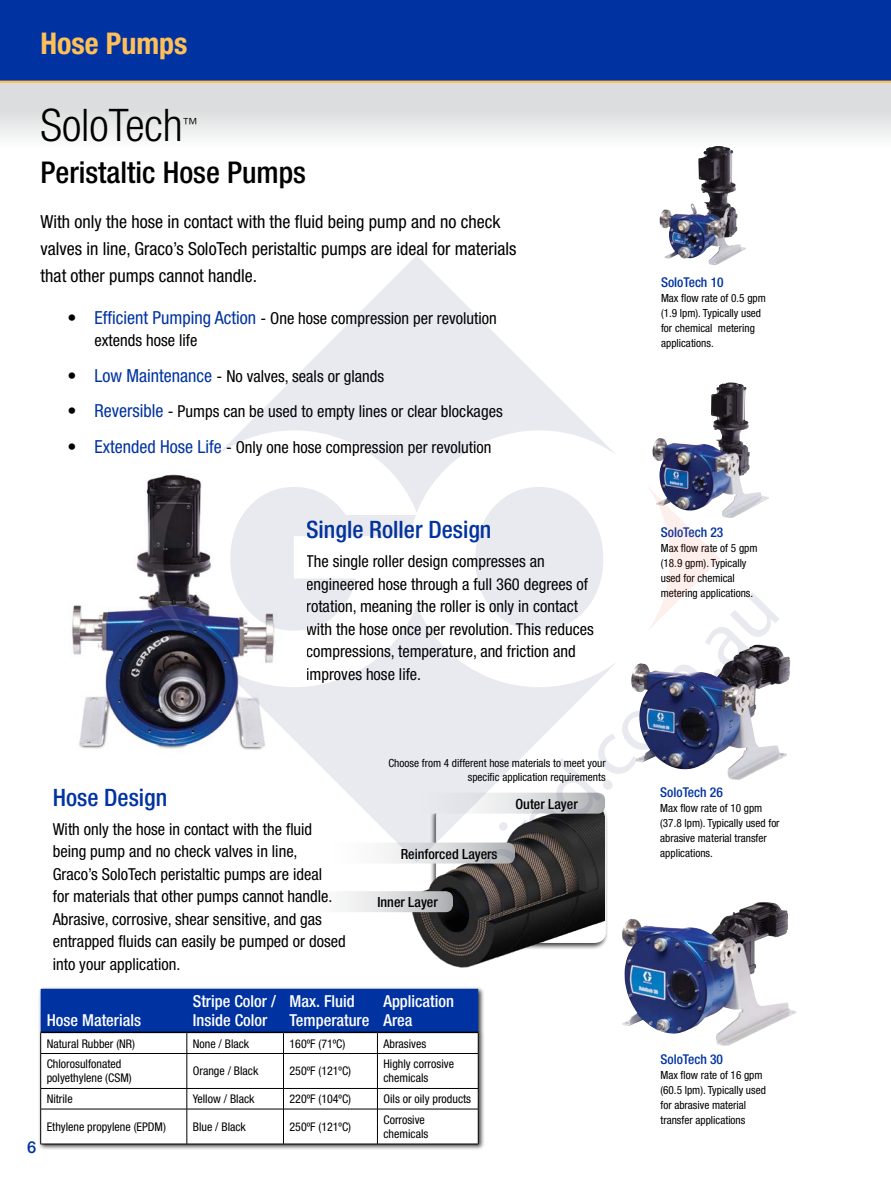
<style>
.page{position:relative;width:891px;height:1188px;background:#fff}
.page>*{position:absolute;margin:0;border:0;box-sizing:border-box;transform-origin:0 0}
.t1{font:300 condensed 45px "Helvetica Neue LT Std";color:#000}
.t2{font:500 condensed 30px "Helvetica Neue LT Std";color:#000}
.t3{font:700 condensed 30px "Helvetica Neue LT Std";color:#fec057}
.t4{font:500 condensed 24px "Helvetica Neue LT Std";color:#0033a1}
.t5{font:condensed 18px/27px "Helvetica Neue LT Std";color:#000}
.t6{font:condensed 16.5px/22.5px "Helvetica Neue LT Std";color:#000}
.t7{font:500 condensed 16.5px/19.8px "Helvetica Neue LT Std";color:#fff}
.t8{font:500 16.5px "Helvetica Neue LT Std";color:#0033a1}
.t9{font:300 condensed 15.45px "Helvetica Neue LT Std";color:#000}
.t10{font:500 condensed 14.1px "Helvetica Neue LT Std";color:#000}
.t11{font:500 condensed 13.5px "Helvetica Neue LT Std";color:#0033a1}
.t12{font:condensed 12px/14.4px "Helvetica Neue LT Std";color:#000}
.t13{font:condensed 11.25px/15px "Helvetica Neue LT Std";color:#000}
.s1{font-size:18px}
.s2{font-size:18px;color:#0033a1}
</style>
<div class="page">
<div style="left:0;top:0;width:891px;height:81px;background:#0033a1"></div>
<div style="left:0;top:83px;width:891px;height:64px;background:linear-gradient(to bottom,#d3d5d6,#f6f7f7)"></div>
<hr style="left:0;top:81px;width:891px;height:2px;background:#fec057">
<img style="left:419px;top:933px;width:186px;height:35px">
<div style="left:38px;top:986px;width:447px;height:165px;background:#000;opacity:.75"></div>
<svg style="left:41px;top:1054px;width:437px;height:90px"></svg>
<svg style="left:40px;top:989px;width:439px;height:64px"></svg>
<hr style="left:40px;top:1053px;width:147px;height:1px;background:#000">
<hr style="left:40px;top:1054px;width:1px;height:34px;background:#000">
<hr style="left:187px;top:1053px;width:97px;height:1px;background:#000">
<hr style="left:187px;top:1054px;width:1px;height:34px;background:#000">
<hr style="left:284px;top:1053px;width:93px;height:1px;background:#000">
<hr style="left:283px;top:1054px;width:1px;height:34px;background:#000">
<hr style="left:377px;top:1053px;width:101px;height:1px;background:#000">
<hr style="left:377px;top:1054px;width:1px;height:34px;background:#000">
<hr style="left:478px;top:1054px;width:1px;height:34px;background:#000">
<hr style="left:40px;top:1088px;width:147px;height:1px;background:#000">
<svg style="left:40px;top:1089px;width:1px;height:20px"></svg>
<hr style="left:187px;top:1088px;width:97px;height:1px;background:#000">
<svg style="left:187px;top:1089px;width:1px;height:20px"></svg>
<hr style="left:284px;top:1088px;width:93px;height:1px;background:#000">
<svg style="left:283px;top:1089px;width:1px;height:20px"></svg>
<hr style="left:377px;top:1088px;width:101px;height:1px;background:#000">
<svg style="left:377px;top:1089px;width:1px;height:20px"></svg>
<svg style="left:478px;top:1089px;width:1px;height:20px"></svg>
<hr style="left:40px;top:1109px;width:147px;height:1px;background:#000">
<hr style="left:40px;top:1109px;width:1px;height:35px;background:#000">
<hr style="left:187px;top:1109px;width:97px;height:1px;background:#000">
<hr style="left:187px;top:1109px;width:1px;height:35px;background:#000">
<hr style="left:284px;top:1109px;width:93px;height:1px;background:#000">
<hr style="left:283px;top:1109px;width:1px;height:35px;background:#000">
<hr style="left:377px;top:1109px;width:101px;height:1px;background:#000">
<hr style="left:377px;top:1109px;width:1px;height:35px;background:#000">
<hr style="left:478px;top:1109px;width:1px;height:35px;background:#000">
<hr style="left:40px;top:1144px;width:147px;height:1px;background:#000">
<hr style="left:187px;top:1144px;width:97px;height:1px;background:#000">
<hr style="left:284px;top:1144px;width:93px;height:1px;background:#000">
<hr style="left:377px;top:1144px;width:101px;height:1px;background:#000">
<hr style="left:40px;top:1032px;width:147px;height:1px;background:#000">
<hr style="left:187px;top:1032px;width:97px;height:1px;background:#000">
<hr style="left:284px;top:1032px;width:93px;height:1px;background:#000">
<hr style="left:377px;top:1032px;width:101px;height:1px;background:#000">
<img style="left:780px;top:650px;width:8px;height:109px">
<img style="left:622px;top:908px;width:175px;height:138px">
<img style="left:660px;top:146px;width:58px;height:102px">
<img style="left:652px;top:383px;width:98px;height:102px">
<img style="left:72px;top:474px;width:143px;height:275px">
<svg style="left:217px;top:255px;width:398px;height:230px"></svg>
<svg style="left:215px;top:616px;width:15px;height:115px;background:#324474"></svg>
<svg style="left:111px;top:484px;width:77px;height:150px"></svg>
<svg style="left:230px;top:485px;width:550px;height:448px"></svg>
<h2 class="t3" style="left:40px;top:26px;width:149px">Hose Pumps</h2>
<h1 class="t1" style="left:40px;top:99px;width:144px">SoloTech</h1>
<p class="t9" style="left:183px;top:115px;width:17px">™</p>
<h2 class="t2" style="left:40px;top:155px;width:267px">Peristaltic Hose Pumps</h2>
<p class="t5" style="left:40px;top:208px;width:478px">With only the hose in contact with the fluid being pump and no check valves in line, Graco’s SoloTech peristaltic pumps are ideal for materials that other pumps cannot handle.</p>
<p class="t6" style="left:94px;top:307px;width:404px;text-indent:-27px"><span class="s1">•</span> <span class="s2">Efficient Pumping Action</span> - One hose compression per revolution extends hose life</p>
<p class="t6" style="left:68px;top:364px;width:318px"><span class="s1">•</span> <span class="s2">Low Maintenance</span> - No valves, seals or glands</p>
<p class="t6" style="left:68px;top:400px;width:437px"><span class="s1">•</span> <span class="s2">Reversible</span> - Pumps can be used to empty lines or clear blockages</p>
<p class="t6" style="left:68px;top:435px;width:425px"><span class="s1">•</span> <span class="s2">Extended Hose Life</span> - Only one hose compression per revolution</p>
<h3 class="t4" style="left:306px;top:515px;width:187px">Single Roller Design</h3>
<p class="t6" style="left:306px;top:550px;width:289px">The single roller design compresses an engineered hose through a full 360 degrees of rotation, meaning the roller is only in contact with the hose once per revolution. This reduces compressions, temperature, and friction and improves hose life.</p>
<h3 class="t4" style="left:53px;top:783px;width:116px">Hose Design</h3>
<p class="t6" style="left:53px;top:818px;width:294px">With only the hose in contact with the fluid being pump and no check valves in line, Graco’s SoloTech peristaltic pumps are ideal<br>for materials that other pumps cannot handle.<br>Abrasive, corrosive, shear sensitive, and gas entrapped fluids can easily be pumped or dosed into your application.</p>
<p class="t13" style="left:388px;top:756px;width:219px;line-height:14.1px;text-align:right">Choose from 4 different hose materials to meet your specific application requirements</p>
<p class="t10" style="left:401px;top:846px;width:98px">Reinforced Layers</p>
<p class="t10" style="left:377px;top:894px;width:62px">Inner Layer</p>
<p class="t10" style="left:516px;top:796px;width:64px">Outer Layer</p>
<p class="t7" style="left:47px;top:1010px;width:96px">Hose Materials</p>
<p class="t7" style="left:193px;top:991px;width:85px">Stripe Color /<br>Inside Color</p>
<p class="t7" style="left:290px;top:991px;width:81px">Max. Fluid<br>Temperature</p>
<p class="t7" style="left:383px;top:991px;width:72px">Application<br>Area</p>
<p class="t8" style="left:27px;top:1137px;width:11px">6</p>
<p class="t12" style="left:47px;top:1036px;width:90px">Natural Rubber (NR)</p>
<p class="t12" style="left:193px;top:1036px;width:58px">None / Black</p>
<p class="t12" style="left:289px;top:1036px;width:57px">160ºF (71ºC)</p>
<p class="t12" style="left:383px;top:1036px;width:44px">Abrasives</p>
<p class="t12" style="left:47px;top:1057px;width:87px">Chlorosulfonated polyethylene (CSM)</p>
<p class="t12" style="left:193px;top:1064px;width:67px">Orange / Black</p>
<p class="t12" style="left:289px;top:1064px;width:63px">250ºF (121ºC)</p>
<p class="t12" style="left:383px;top:1057px;width:72px">Highly corrosive chemicals</p>
<p class="t12" style="left:47px;top:1092px;width:28px">Nitrile</p>
<p class="t12" style="left:193px;top:1092px;width:63px">Yellow / Black</p>
<p class="t12" style="left:289px;top:1092px;width:63px">220ºF (104ºC)</p>
<p class="t12" style="left:383px;top:1092px;width:89px">Oils or oily products</p>
<p class="t12" style="left:47px;top:1119px;width:121px">Ethylene propylene (EPDM)</p>
<p class="t12" style="left:193px;top:1119px;width:55px">Blue / Black</p>
<p class="t12" style="left:289px;top:1119px;width:63px">250ºF (121ºC)</p>
<p class="t12" style="left:383px;top:1112px;width:46px">Corrosive chemicals</p>
<p class="t11" style="left:661px;top:274px;width:64px">SoloTech 10</p>
<p class="t13" style="left:661px;top:290px;width:106px">Max flow rate of 0.5 gpm (1.9 lpm). Typically used for chemical metering applications.</p>
<p class="t11" style="left:661px;top:524px;width:64px">SoloTech 23</p>
<p class="t13" style="left:661px;top:540px;width:98px">Max flow rate of 5 gpm (18.9 gpm). Typically used for chemical metering applications.</p>
<p class="t11" style="left:660px;top:784px;width:64px">SoloTech 26</p>
<p class="t13" style="left:660px;top:800px;width:121px">Max flow rate of 10 gpm (37.8 lpm). Typically used for abrasive material transfer applications.</p>
<p class="t11" style="left:660px;top:1051px;width:64px">SoloTech 30</p>
<p class="t13" style="left:660px;top:1067px;width:107px">Max flow rate of 16 gpm (60.5 lpm). Typically used for abrasive material transfer applications</p>
</div>
